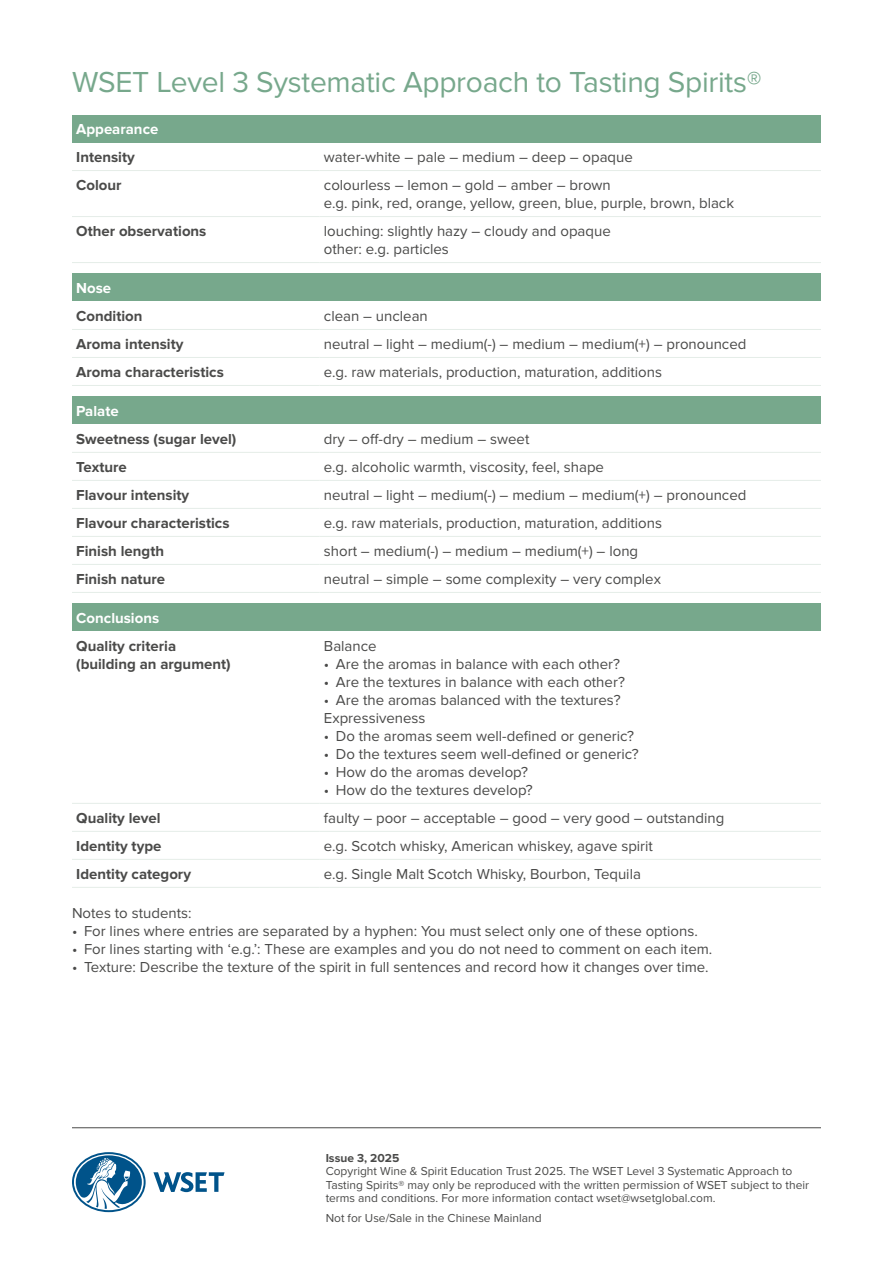
<style>
.page{position:relative;width:893px;height:1263px;background:#fff}
.page>*{position:absolute;margin:0;border:0;box-sizing:border-box;transform-origin:0 0}
.Header_1{font:30px "Proxima Nova";letter-spacing:-.01em;color:#77a88c}
.Table_Body{font:15px "Proxima Nova";color:#4a4a49}
.Table_Body-2{font:700 15px/18px "Proxima Nova";color:#4a4a49}
.Table_Header___Faux{font:700 15px "Proxima Nova";color:#fff}
.Notes{font:15px "Proxima Nova";color:#4a4a49}
.t1{font:12px/13.5px "Proxima Nova";color:#4a4a49}
.t2{font:700 12px "Proxima Nova";color:#4a4a49}
</style>
<div class="page">
<hr style="left:72px;top:1127px;width:749px;height:1px;background:#4a4a49">
<svg style="left:153px;top:1172px;width:72px;height:20px"></svg>
<svg style="left:72px;top:1152px;width:74px;height:60px"></svg>
<div style="left:72px;top:115px;width:749px;height:27px;background:#77a88c"></div>
<div style="left:72px;top:273px;width:749px;height:28px;background:#77a88c"></div>
<div style="left:72px;top:396px;width:749px;height:28px;background:#77a88c"></div>
<div style="left:72px;top:603px;width:749px;height:28px;background:#77a88c"></div>
<hr style="left:72px;top:262px;width:248px;height:1px;background:#e5ede8">
<hr style="left:320px;top:262px;width:501px;height:1px;background:#e5ede8">
<hr style="left:72px;top:170px;width:248px;height:1px;background:#e5ede8">
<hr style="left:320px;top:170px;width:501px;height:1px;background:#e5ede8">
<hr style="left:72px;top:216px;width:248px;height:1px;background:#e5ede8">
<hr style="left:320px;top:216px;width:501px;height:1px;background:#e5ede8">
<hr style="left:72px;top:385px;width:248px;height:1px;background:#e5ede8">
<hr style="left:320px;top:385px;width:501px;height:1px;background:#e5ede8">
<hr style="left:72px;top:329px;width:248px;height:1px;background:#e5ede8">
<hr style="left:320px;top:329px;width:501px;height:1px;background:#e5ede8">
<hr style="left:72px;top:357px;width:248px;height:1px;background:#e5ede8">
<hr style="left:320px;top:357px;width:501px;height:1px;background:#e5ede8">
<hr style="left:72px;top:452px;width:248px;height:1px;background:#e5ede8">
<hr style="left:320px;top:452px;width:501px;height:1px;background:#e5ede8">
<hr style="left:72px;top:480px;width:248px;height:1px;background:#e5ede8">
<hr style="left:320px;top:480px;width:501px;height:1px;background:#e5ede8">
<hr style="left:72px;top:508px;width:248px;height:1px;background:#e5ede8">
<hr style="left:320px;top:508px;width:501px;height:1px;background:#e5ede8">
<hr style="left:72px;top:536px;width:248px;height:1px;background:#e5ede8">
<hr style="left:320px;top:536px;width:501px;height:1px;background:#e5ede8">
<hr style="left:72px;top:564px;width:248px;height:1px;background:#e5ede8">
<hr style="left:72px;top:592px;width:248px;height:1px;background:#e5ede8">
<hr style="left:320px;top:564px;width:501px;height:1px;background:#e5ede8">
<hr style="left:320px;top:592px;width:501px;height:1px;background:#e5ede8">
<hr style="left:72px;top:803px;width:248px;height:1px;background:#e5ede8">
<hr style="left:320px;top:803px;width:501px;height:1px;background:#e5ede8">
<hr style="left:72px;top:831px;width:248px;height:1px;background:#e5ede8">
<hr style="left:320px;top:831px;width:501px;height:1px;background:#e5ede8">
<hr style="left:72px;top:859px;width:248px;height:1px;background:#e5ede8">
<hr style="left:320px;top:859px;width:501px;height:1px;background:#e5ede8">
<hr style="left:72px;top:887px;width:248px;height:1px;background:#e5ede8">
<hr style="left:320px;top:887px;width:501px;height:1px;background:#e5ede8">
<h1 class="Header_1" style="left:72px;top:65px;width:691px">WSET Level 3 Systematic Approach to Tasting Spirits®</h1>
<h3 class="Table_Header___Faux" style="left:76px;top:120px;width:84px">Appearance</h3>
<p class="Table_Body-2" style="left:76px;top:148px;width:60px">Intensity</p>
<p class="Table_Body" style="left:324px;top:148px;width:310px">water-white – pale – medium – deep – opaque</p>
<p class="Table_Body-2" style="left:76px;top:176px;width:47px">Colour</p>
<p class="Table_Body" style="left:324px;top:176px;width:288px">colourless – lemon – gold – amber – brown</p>
<p class="Table_Body" style="left:324px;top:194px;width:412px">e.g. pink, red, orange, yellow, green, blue, purple, brown, black</p>
<p class="Table_Body-2" style="left:76px;top:222px;width:132px">Other observations</p>
<p class="Table_Body" style="left:324px;top:222px;width:288px">louching: slightly hazy – cloudy and opaque</p>
<p class="Table_Body" style="left:324px;top:240px;width:127px">other: e.g. particles</p>
<h3 class="Table_Header___Faux" style="left:76px;top:279px;width:36px">Nose</h3>
<p class="Table_Body-2" style="left:76px;top:307px;width:68px">Condition</p>
<p class="Table_Body" style="left:324px;top:307px;width:105px">clean – unclean</p>
<p class="Table_Body-2" style="left:76px;top:335px;width:109px">Aroma intensity</p>
<p class="Table_Body" style="left:324px;top:335px;width:424px">neutral – light – medium(-) – medium – medium(+) – pronounced</p>
<p class="Table_Body-2" style="left:76px;top:363px;width:149px">Aroma characteristics</p>
<p class="Table_Body" style="left:324px;top:363px;width:340px">e.g. raw materials, production, maturation, additions</p>
<h3 class="Table_Header___Faux" style="left:76px;top:402px;width:44px">Palate</h3>
<p class="Table_Body-2" style="left:76px;top:430px;width:162px">Sweetness (sugar level)</p>
<p class="Table_Body" style="left:324px;top:430px;width:207px">dry – off-dry – medium – sweet</p>
<p class="Table_Body-2" style="left:76px;top:458px;width:52px">Texture</p>
<p class="Table_Body" style="left:324px;top:458px;width:282px">e.g. alcoholic warmth, viscosity, feel, shape</p>
<p class="Table_Body-2" style="left:76px;top:486px;width:114px">Flavour intensity</p>
<p class="Table_Body" style="left:324px;top:486px;width:424px">neutral – light – medium(-) – medium – medium(+) – pronounced</p>
<p class="Table_Body-2" style="left:76px;top:514px;width:155px">Flavour characteristics</p>
<p class="Table_Body" style="left:324px;top:514px;width:340px">e.g. raw materials, production, maturation, additions</p>
<p class="Table_Body-2" style="left:76px;top:542px;width:89px">Finish length</p>
<p class="Table_Body" style="left:324px;top:542px;width:316px">short – medium(-) – medium – medium(+) – long</p>
<p class="Table_Body-2" style="left:76px;top:570px;width:90px">Finish nature</p>
<p class="Table_Body" style="left:324px;top:570px;width:339px">neutral – simple – some complexity – very complex</p>
<h3 class="Table_Header___Faux" style="left:76px;top:609px;width:84px">Conclusions</h3>
<p class="Table_Body-2" style="left:76px;top:637px;width:156px">Quality criteria (building an argument)</p>
<p class="Table_Body" style="left:324px;top:637px;width:54px">Balance</p>
<p class="Table_Body" style="left:324px;top:655px;width:298px">• Are the aromas in balance with each other?</p>
<p class="Table_Body" style="left:324px;top:673px;width:302px">• Are the textures in balance with each other?</p>
<p class="Table_Body" style="left:324px;top:691px;width:298px">• Are the aromas balanced with the textures?</p>
<p class="Table_Body" style="left:324px;top:709px;width:103px">Expressiveness</p>
<p class="Table_Body" style="left:324px;top:727px;width:312px">• Do the aromas seem well-defined or generic?</p>
<p class="Table_Body" style="left:324px;top:745px;width:316px">• Do the textures seem well-defined or generic?</p>
<p class="Table_Body" style="left:324px;top:763px;width:206px">• How do the aromas develop?</p>
<p class="Table_Body" style="left:324px;top:781px;width:210px">• How do the textures develop?</p>
<p class="Table_Body-2" style="left:76px;top:809px;width:86px">Quality level</p>
<p class="Table_Body" style="left:324px;top:809px;width:402px">faulty – poor – acceptable – good – very good – outstanding</p>
<p class="Table_Body-2" style="left:76px;top:837px;width:87px">Identity type</p>
<p class="Table_Body" style="left:324px;top:837px;width:331px">e.g. Scotch whisky, American whiskey, agave spirit</p>
<p class="Table_Body-2" style="left:76px;top:865px;width:116px">Identity category</p>
<p class="Table_Body" style="left:324px;top:865px;width:319px">e.g. Single Malt Scotch Whisky, Bourbon, Tequila</p>
<p class="Notes" style="left:72px;top:904px;width:121px">Notes to students:</p>
<p class="Table_Body" style="left:72px;top:922px;width:627px">• For lines where entries are separated by a hyphen: You must select only one of these options.</p>
<p class="Table_Body" style="left:72px;top:940px;width:642px">• For lines starting with ‘e.g.’: These are examples and you do not need to comment on each item.</p>
<p class="Table_Body" style="left:72px;top:958px;width:638px">• Texture: Describe the texture of the spirit in full sentences and record how it changes over time.</p>
<p class="t2" style="left:326px;top:1151px;width:75px">Issue 3, 2025</p>
<p class="t1" style="left:326px;top:1164px;width:485px">Copyright Wine &amp; Spirit Education Trust 2025. The WSET Level 3 Systematic Approach to<br>Tasting Spirits® may only be reproduced with the written permission of WSET subject to their terms and conditions. For more information contact wset@wsetglobal.com.</p>
<p class="t1" style="left:326px;top:1211px;width:218px">Not for Use/Sale in the Chinese Mainland</p>
</div>
